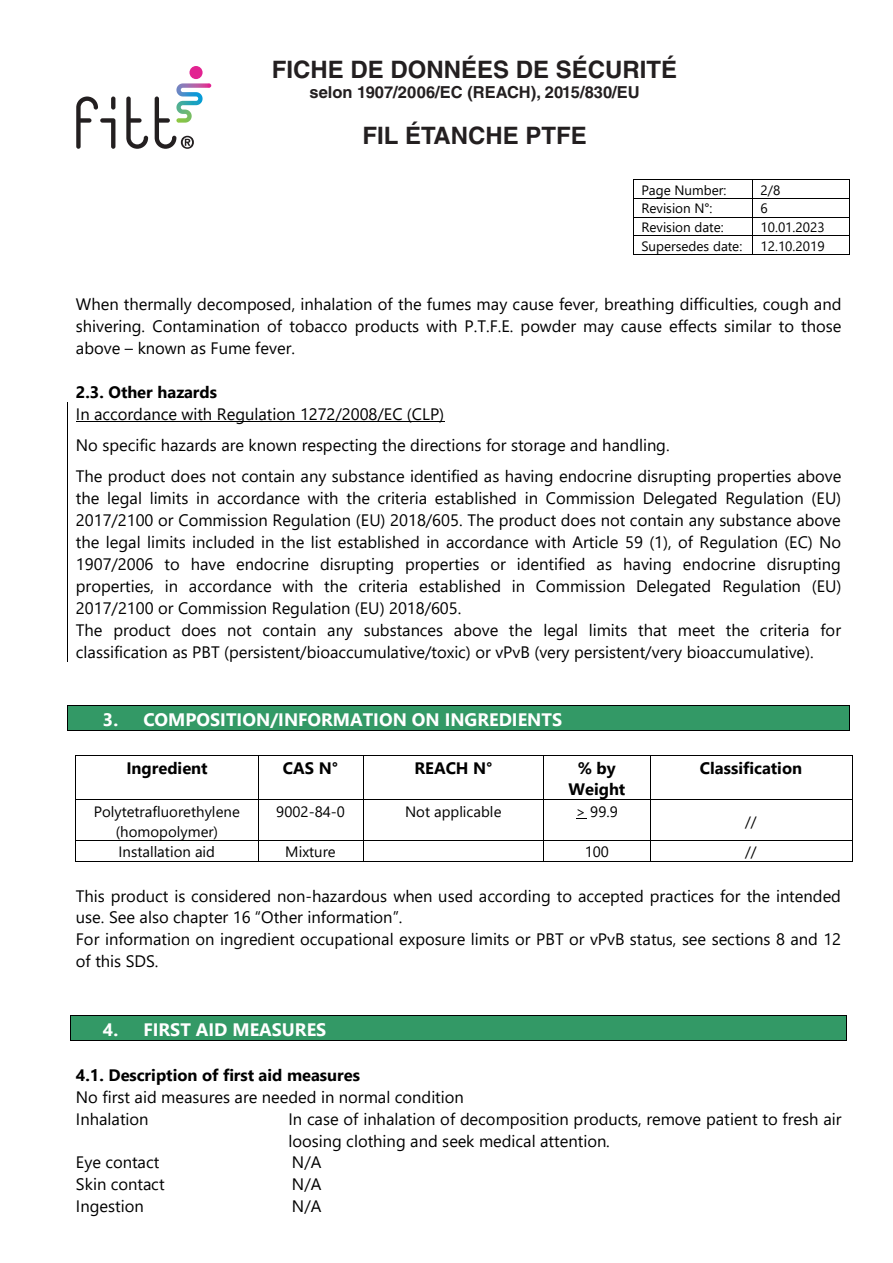
<style>
.page{position:relative;width:893px;height:1263px;background:#fff}
.page>*{position:absolute;margin:0;border:0;box-sizing:border-box;transform-origin:0 0}
.t1{font:700 24px "Helvetica LT Std";color:#231f20}
.t2{font:700 18px "Segoe UI";color:#fff}
.t3{font:16.5px/21.9px "Segoe UI";color:#000}
.t4{font:700 16.5px/21.9px "Segoe UI";color:#000;text-align:center}
.t5{font:700 16.5px "Helvetica LT Std";color:#231f20}
.t6{font:15px/20px "Segoe UI";color:#000;text-align:center}
.t7{font:13.5px "Segoe UI";color:#000}
.s1{font-weight:700}
</style>
<div class="page">
<hr style="left:76px;top:421px;width:368px;height:1px;background:#000">
<svg style="left:67px;top:402px;width:1px;height:22px"></svg>
<hr style="left:67px;top:424px;width:1px;height:31px;background:#000">
<hr style="left:67px;top:455px;width:1px;height:31px;background:#000">
<svg style="left:67px;top:486px;width:1px;height:176px"></svg>
<div style="left:76px;top:706px;width:765px;height:24px;background:#396"></div>
<hr style="left:68px;top:706px;width:781px;height:1px;background:#000">
<svg style="left:67px;top:706px;width:1px;height:25px"></svg>
<hr style="left:68px;top:730px;width:781px;height:1px;background:#000">
<svg style="left:849px;top:706px;width:1px;height:25px"></svg>
<hr style="left:76px;top:755px;width:182px;height:1px;background:#000">
<hr style="left:258px;top:755px;width:105px;height:1px;background:#000">
<hr style="left:363px;top:755px;width:180px;height:1px;background:#000">
<hr style="left:544px;top:755px;width:106px;height:1px;background:#000">
<hr style="left:651px;top:755px;width:201px;height:1px;background:#000">
<hr style="left:76px;top:756px;width:1px;height:44px;background:#000">
<hr style="left:258px;top:756px;width:1px;height:44px;background:#000">
<hr style="left:363px;top:756px;width:1px;height:44px;background:#000">
<hr style="left:543px;top:756px;width:1px;height:44px;background:#000">
<hr style="left:650px;top:756px;width:1px;height:44px;background:#000">
<hr style="left:852px;top:756px;width:1px;height:44px;background:#000">
<hr style="left:76px;top:800px;width:182px;height:1px;background:#000">
<hr style="left:258px;top:800px;width:105px;height:1px;background:#000">
<hr style="left:363px;top:800px;width:180px;height:1px;background:#000">
<hr style="left:544px;top:800px;width:106px;height:1px;background:#000">
<hr style="left:651px;top:800px;width:201px;height:1px;background:#000">
<hr style="left:76px;top:800px;width:1px;height:40px;background:#000">
<hr style="left:258px;top:800px;width:1px;height:40px;background:#000">
<hr style="left:363px;top:800px;width:1px;height:40px;background:#000">
<hr style="left:543px;top:800px;width:1px;height:40px;background:#000">
<hr style="left:650px;top:800px;width:1px;height:40px;background:#000">
<hr style="left:852px;top:800px;width:1px;height:40px;background:#000">
<hr style="left:76px;top:840px;width:182px;height:1px;background:#000">
<hr style="left:258px;top:840px;width:105px;height:1px;background:#000">
<hr style="left:363px;top:840px;width:180px;height:1px;background:#000">
<hr style="left:544px;top:840px;width:106px;height:1px;background:#000">
<hr style="left:651px;top:840px;width:201px;height:1px;background:#000">
<hr style="left:76px;top:861px;width:182px;height:1px;background:#000">
<svg style="left:258px;top:841px;width:1px;height:20px"></svg>
<hr style="left:258px;top:861px;width:105px;height:1px;background:#000">
<svg style="left:363px;top:841px;width:1px;height:20px"></svg>
<hr style="left:363px;top:861px;width:180px;height:1px;background:#000">
<svg style="left:543px;top:840px;width:1px;height:22px"></svg>
<hr style="left:544px;top:861px;width:106px;height:1px;background:#000">
<svg style="left:650px;top:840px;width:1px;height:22px"></svg>
<hr style="left:651px;top:861px;width:201px;height:1px;background:#000">
<svg style="left:852px;top:840px;width:1px;height:22px"></svg>
<div style="left:76px;top:1016px;width:765px;height:24px;background:#396"></div>
<hr style="left:71px;top:1015px;width:775px;height:1px;background:#000">
<svg style="left:70px;top:1015px;width:1px;height:26px"></svg>
<hr style="left:71px;top:1040px;width:775px;height:1px;background:#000">
<svg style="left:846px;top:1015px;width:1px;height:26px"></svg>
<hr style="left:634px;top:179px;width:118px;height:1px;background:#000">
<hr style="left:753px;top:179px;width:96px;height:1px;background:#000">
<hr style="left:634px;top:198px;width:118px;height:1px;background:#000">
<hr style="left:753px;top:198px;width:96px;height:1px;background:#000">
<hr style="left:634px;top:217px;width:118px;height:1px;background:#000">
<hr style="left:753px;top:217px;width:96px;height:1px;background:#000">
<hr style="left:634px;top:236px;width:118px;height:1px;background:#000">
<hr style="left:753px;top:236px;width:96px;height:1px;background:#000">
<svg style="left:633px;top:179px;width:1px;height:76px"></svg>
<hr style="left:634px;top:254px;width:118px;height:1px;background:#000">
<svg style="left:752px;top:179px;width:1px;height:76px"></svg>
<hr style="left:753px;top:254px;width:96px;height:1px;background:#000">
<svg style="left:849px;top:179px;width:1px;height:76px"></svg>
<svg style="left:126px;top:96px;width:22px;height:53px"></svg>
<div style="left:189px;top:66px;width:14px;height:13px;background:#e22391;border-radius:50%"></div>
<svg style="left:76px;top:96px;width:39px;height:53px"></svg>
<svg style="left:155px;top:83px;width:56px;height:66px"></svg>
<p class="t1" style="left:272px;top:55px;width:407px">FICHE DE DONNÉES DE SÉCURITÉ</p>
<p class="t5" style="left:309px;top:82px;width:332px">selon 1907/2006/EC (REACH), 2015/830/EU</p>
<p class="t1" style="left:362px;top:121px;width:226px">FIL ÉTANCHE PTFE</p>
<p class="t7" style="left:641px;top:177px;width:87px">Page Number:</p>
<p class="t7" style="left:761px;top:177px;width:21px">2/8</p>
<p class="t7" style="left:641px;top:196px;width:73px">Revision N°:</p>
<p class="t7" style="left:761px;top:196px;width:9px">6</p>
<p class="t7" style="left:641px;top:215px;width:84px">Revision date:</p>
<p class="t7" style="left:761px;top:215px;width:65px">10.01.2023</p>
<p class="t7" style="left:641px;top:233px;width:102px">Supersedes date:</p>
<p class="t7" style="left:761px;top:233px;width:65px">12.10.2019</p>
<p class="t3" style="left:76px;top:292px;width:767px;text-align:justify">When thermally decomposed, inhalation of the fumes may cause fever, breathing difficulties, cough and shivering. Contamination of tobacco products with P.T.F.E. powder may cause effects similar to those above – known as Fume fever.</p>
<p class="t3" style="left:76px;top:380px;width:370px"><span class="s1">2.3. Other hazards<br></span>In accordance with Regulation 1272/2008/EC (CLP)</p>
<p class="t3" style="left:76px;top:428px;width:767px;line-height:30.9px">No specific hazards are known respecting the directions for storage and handling.<br>The product does not contain any substance identified as having endocrine disrupting properties above</p>
<p class="t3" style="left:76px;top:485px;width:767px">the legal limits in accordance with the criteria established in Commission Delegated Regulation (EU)<br>2017/2100 or Commission Regulation (EU) 2018/605. The product does not contain any substance above the legal limits included in the list established in accordance with Article 59 (1), of Regulation (EC) No 1907/2006 to have endocrine disrupting properties or identified as having endocrine disrupting properties, in accordance with the criteria established in Commission Delegated Regulation (EU)<br>2017/2100 or Commission Regulation (EU) 2018/605.<br>The product does not contain any substances above the legal limits that meet the criteria for classification as PBT (persistent/bioaccumulative/toxic) or vPvB (very persistent/very bioaccumulative).</p>
<p class="t2" style="left:103px;top:702px;width:461px">3. COMPOSITION/INFORMATION ON INGREDIENTS</p>
<p class="t4" style="left:126px;top:755px;width:83px">Ingredient</p>
<p class="t4" style="left:283px;top:755px;width:57px">CAS N°</p>
<p class="t4" style="left:414px;top:755px;width:80px">REACH N°</p>
<p class="t4" style="left:568px;top:755px;width:58px">% by<br>Weight</p>
<p class="t4" style="left:700px;top:755px;width:104px">Classification</p>
<p class="t6" style="left:94px;top:800px;width:148px">Polytetrafluorethylene (homopolymer)</p>
<p class="t6" style="left:276px;top:800px;width:70px">9002-84-0</p>
<p class="t6" style="left:405px;top:800px;width:98px">Not applicable</p>
<p class="t6" style="left:576px;top:800px;width:43px">&gt; 99.9</p>
<p class="t6" style="left:745px;top:810px;width:13px">//</p>
<p class="t6" style="left:119px;top:840px;width:98px">Installation aid</p>
<p class="t6" style="left:285px;top:840px;width:52px">Mixture</p>
<p class="t6" style="left:585px;top:840px;width:26px">100</p>
<p class="t6" style="left:745px;top:840px;width:13px">//</p>
<p class="t3" style="left:76px;top:883px;width:767px">This product is considered non-hazardous when used according to accepted practices for the intended use. See also chapter 16 “Other information”.<br>For information on ingredient occupational exposure limits or PBT or vPvB status, see sections 8 and 12 of this SDS.</p>
<p class="t2" style="left:103px;top:1012px;width:225px">4. FIRST AID MEASURES</p>
<p class="t3" style="left:76px;top:1062px;width:389px"><span class="s1">4.1. Description of first aid measures<br></span>No first aid measures are needed in normal condition<br>Inhalation</p>
<p class="t3" style="left:288px;top:1106px;width:555px">In case of inhalation of decomposition products, remove patient to fresh air loosing clothing and seek medical attention.</p>
<p class="t3" style="left:76px;top:1150px;width:85px">Eye contact</p>
<p class="t3" style="left:292px;top:1150px;width:31px">N/A</p>
<p class="t3" style="left:76px;top:1172px;width:90px">Skin contact</p>
<p class="t3" style="left:292px;top:1172px;width:31px">N/A</p>
<p class="t3" style="left:76px;top:1194px;width:69px">Ingestion</p>
<p class="t3" style="left:292px;top:1194px;width:31px">N/A</p>
</div>
